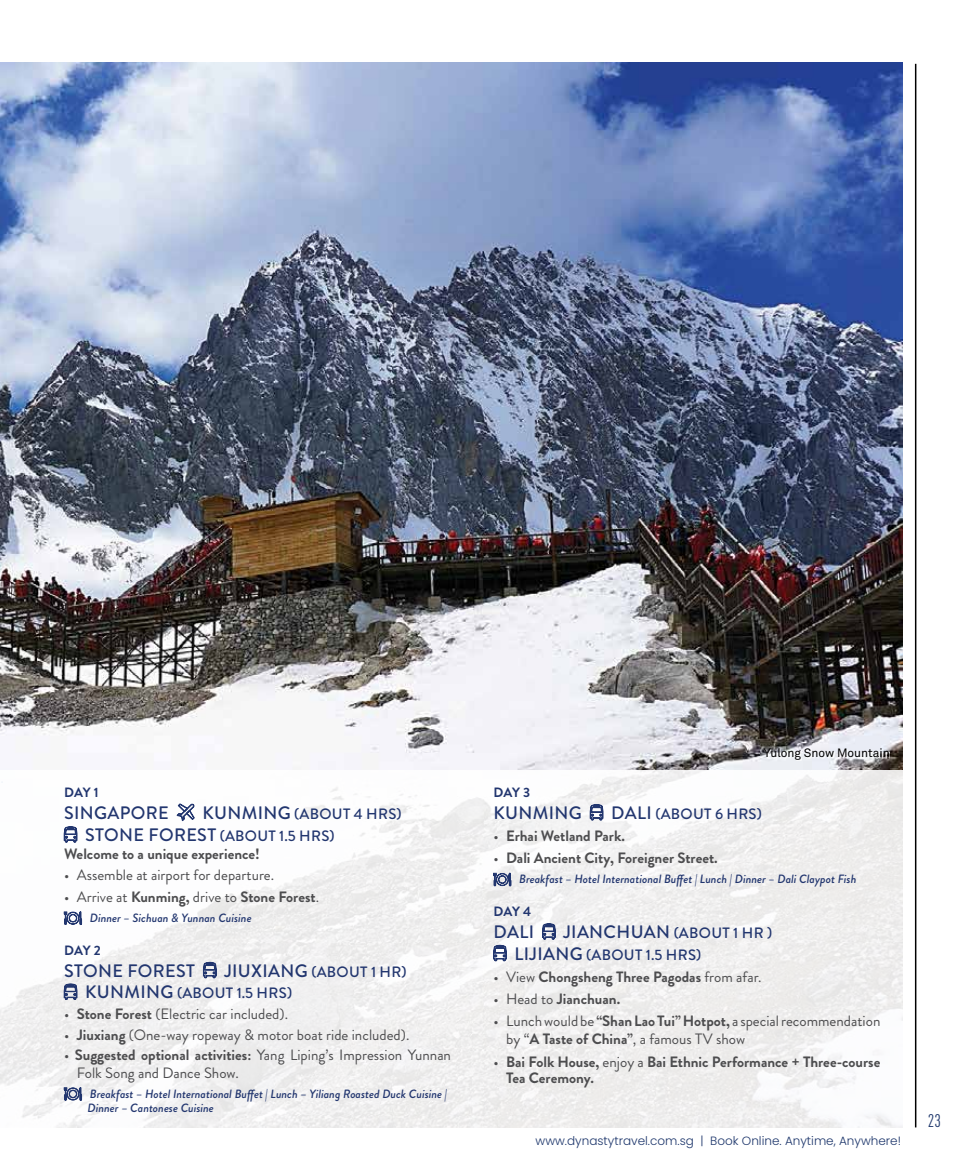
<style>
.page{position:relative;width:966px;height:1170px;background:#fff}
.page>*{position:absolute;margin:0;border:0;box-sizing:border-box;transform-origin:0 0}
.t1{font:500 18px "Brandon Grotesque";letter-spacing:.02em;color:#22366f}
.t2{font:condensed 18px "DIN Pro";color:#1e376c}
.t3{font:15px/17.2px "Brandon Grotesque";color:#4d4d4f}
.t4{font:700 15px/16.5px "Brandon Grotesque";color:#4d4d4f}
.t5{font:500 15px/21.6px "Brandon Grotesque";letter-spacing:.02em;color:#22366f}
.t6{font:700 13.5px "Brandon Grotesque";letter-spacing:-.01em;color:#22366f}
.t7{font:italic 500 12px/14.7px "Brandon Grotesque";color:#22366f}
.t8{font:300 12px "Poppins";color:#1e376c}
.t9{font:12px "Akkurat Pro";color:#000}
.s1{font-size:18px}
.s2{font-weight:400}
.s3{font-weight:700}
</style>
<div class="page">
<hr style="left:914px;top:64px;width:2px;height:1063px;background:#000">
<img style="left:0;top:63px;width:901px;height:707px">
<svg style="left:764px;top:749px;width:125px;height:11px"></svg>
<svg style="left:0;top:770px;width:901px;height:357px;fill:#f2f1f1"></svg>
<svg style="left:177px;top:803px;width:17px;height:19px"></svg>
<svg style="left:64px;top:822px;width:13px;height:20px"></svg>
<svg style="left:64px;top:910px;width:18px;height:14px"></svg>
<svg style="left:203px;top:958px;width:13px;height:20px"></svg>
<svg style="left:64px;top:980px;width:13px;height:19px"></svg>
<svg style="left:64px;top:1086px;width:18px;height:14px"></svg>
<svg style="left:589px;top:800px;width:14px;height:20px"></svg>
<svg style="left:493px;top:872px;width:18px;height:14px"></svg>
<svg style="left:542px;top:919px;width:13px;height:20px"></svg>
<svg style="left:493px;top:941px;width:13px;height:20px"></svg>
<p class="t6" style="left:64px;top:783px;width:36px">DAY 1</p>
<p class="t1" style="left:64px;top:800px;width:106px">SINGAPORE</p>
<p class="t5" style="left:85px;top:803px;width:318px;text-indent:117px"><span class="s1">KUNMING</span> (ABOUT 4 HRS)<br><span class="s1">STONE FOREST</span> (ABOUT 1.5 HRS)</p>
<p class="t4" style="left:64px;top:845px;width:197px">Welcome to a unique experience!</p>
<p class="t3" style="left:64px;top:866px;width:212px">• Assemble at airport for departure.</p>
<p class="t4" style="left:64px;top:888px;width:256px"><span class="s2">• Arrive at</span> Kunming, <span class="s2">drive to</span> Stone Forest<span class="s2">.</span></p>
<p class="t7" style="left:90px;top:910px;width:163px">Dinner – Sichuan &amp; Yunnan Cuisine</p>
<p class="t6" style="left:64px;top:940px;width:38px">DAY 2</p>
<p class="t1" style="left:64px;top:957px;width:132px">STONE FOREST</p>
<p class="t5" style="left:85px;top:960px;width:323px;text-indent:139px"><span class="s1">JIUXIANG</span> (ABOUT 1 HR)<br><span class="s1">KUNMING</span> (ABOUT 1.5 HRS)</p>
<p class="t3" style="left:64px;top:1005px;width:225px">• <span class="s3">Stone Forest</span> (Electric car included).</p>
<p class="t3" style="left:64px;top:1026px;width:347px">• <span class="s3">Jiuxiang</span> (One-way ropeway &amp; motor boat ride included).</p>
<p class="t3" style="left:77px;top:1046px;width:376px;text-indent:-13px">• <span class="s3">Suggested optional activities:</span> Yang Liping’s Impression Yunnan<br>Folk Song and Dance Show.</p>
<p class="t7" style="left:88px;top:1086px;width:361px">Breakfast – Hotel International Buffet | Lunch – Yiliang Roasted Duck Cuisine |<br>Dinner – Cantonese Cuisine</p>
<p class="t9" style="left:763px;top:746px;width:128px">Yulong Snow Mountain</p>
<p class="t6" style="left:493px;top:783px;width:38px">DAY 3</p>
<p class="t1" style="left:493px;top:800px;width:90px">KUNMING</p>
<p class="t5" style="left:611px;top:803px;width:152px"><span class="s1">DALI</span> (ABOUT 6 HRS)</p>
<p class="t4" style="left:493px;top:827px;width:133px"><span class="s2">•</span> Erhai Wetland Park.</p>
<p class="t4" style="left:493px;top:850px;width:226px"><span class="s2">•</span> Dali Ancient City, Foreigner Street.</p>
<p class="t7" style="left:519px;top:871px;width:338px">Breakfast – Hotel International Buffet | Lunch | Dinner – Dali Claypot Fish</p>
<p class="t6" style="left:493px;top:902px;width:39px">DAY 4</p>
<p class="t1" style="left:493px;top:919px;width:42px">DALI</p>
<p class="t5" style="left:514px;top:922px;width:259px;text-indent:49px"><span class="s1">JIANCHUAN</span> (ABOUT 1 HR )<br><span class="s1">LIJIANG</span> (ABOUT 1.5 HRS)</p>
<p class="t4" style="left:493px;top:968px;width:270px"><span class="s2">• View</span> Chongsheng Three Pagodas <span class="s2">from afar.</span></p>
<p class="t4" style="left:493px;top:990px;width:128px"><span class="s2">• Head to</span> Jianchuan.</p>
<p class="t3" style="left:506px;top:1012px;width:375px;line-height:18px;text-indent:-13px">• Lunch would be <span class="s3">“Shan Lao Tui” Hotpot,</span> a special recommendation by “<span class="s3">A Taste of China”</span>, a famous TV show</p>
<p class="t4" style="left:506px;top:1053px;width:375px;text-indent:-13px"><span class="s2">•</span> Bai Folk House, <span class="s2">enjoy a</span> Bai Ethnic Performance + Three-course<br>Tea Ceremony.</p>
<p class="t8" style="left:535px;top:1133px;width:367px">www.dynastytravel.com.sg | Book Online. Anytime, Anywhere!</p>
<p class="t2" style="left:927px;top:1110px;width:14px">23</p>
</div>
